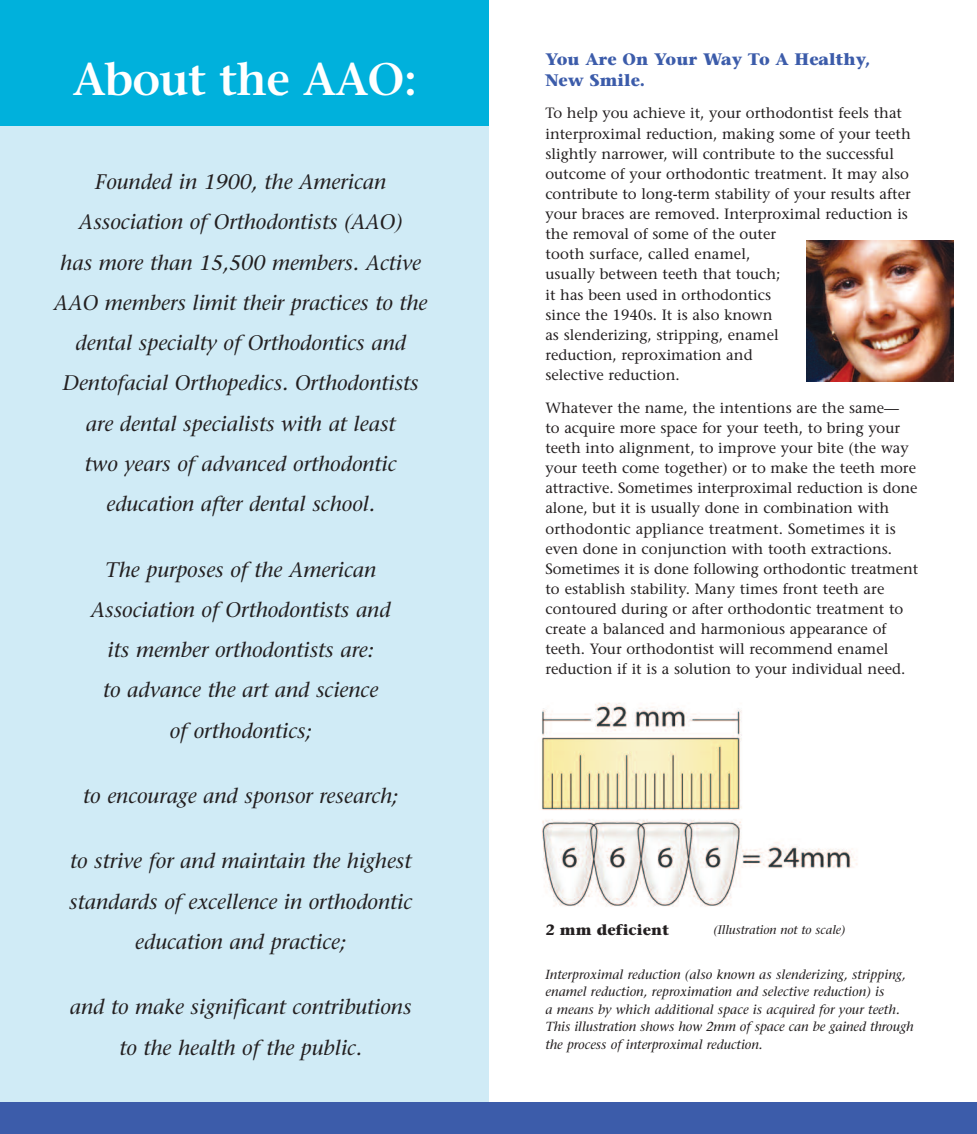
<style>
.page{position:relative;width:977px;height:1134px;background:#fff}
.page>*{position:absolute;margin:0;border:0;box-sizing:border-box;transform-origin:0 0}
.t1{font:600 45.5px "Stone Serif";letter-spacing:-.02em;color:#fff}
.t2{font:italic 21px/40.2px "Stone Serif";color:#231f20;text-align:center}
.t3{font:700 16.62px/21px "Stone Serif";color:#3c5caa}
.t4{font:14.88px/20.1px "Stone Serif";color:#231f20}
.t5{font:700 14.88px "Stone Serif";color:#231f20}
.t6{font:italic 13.12px/17.5px "Stone Serif";letter-spacing:.005em;color:#231f20}
.t7{font:italic 12.25px "Stone Serif";color:#231f20}
</style>
<div class="page">
<div style="left:0;top:126px;width:488px;height:976px;background:#d0ebf6"></div>
<div style="left:0;top:0;width:488px;height:126px;background:#00b1dc"></div>
<img style="left:541px;top:702px;width:317px;height:205px">
<img style="left:806px;top:241px;width:147px;height:141px">
<div style="left:0;top:1102px;width:488px;height:32px;background:#3c5caa"></div>
<div style="left:488px;top:1102px;width:488px;height:32px;background:#3c5caa"></div>
<h1 class="t1" style="left:73px;top:61px;width:346px">About the AAO:</h1>
<p class="t2" style="left:54px;top:164px;width:375px">Founded in 1900, the American Association of Orthodontists (AAO)<br>has more than 15,500 members. Active AAO members limit their practices to the dental specialty of Orthodontics and Dentofacial Orthopedics. Orthodontists are dental specialists with at least<br>two years of advanced orthodontic education after dental school.</p>
<h2 class="t2" style="left:91px;top:551px;width:301px">The purposes of the American<br>Association of Orthodontists and its member orthodontists are:<br>to advance the art and science<br>of orthodontics;</h2>
<h2 class="t2" style="left:83px;top:778px;width:316px">to encourage and sponsor research;</h2>
<h2 class="t2" style="left:69px;top:843px;width:344px">to strive for and maintain the highest standards of excellence in orthodontic education and practice;</h2>
<h2 class="t2" style="left:70px;top:989px;width:343px">and to make significant contributions to the health of the public.</h2>
<p class="t3" style="left:545px;top:50px;width:326px">You Are On Your Way To A Healthy,<br>New Smile.</p>
<p class="t4" style="left:545px;top:105px;width:367px">To help you achieve it, your orthodontist feels that interproximal reduction, making some of your teeth slightly narrower, will contribute to the successful outcome of your orthodontic treatment. It may also contribute to long-term stability of your results after your braces are removed. Interproximal reduction is the removal of some of the outer<br>tooth surface, called enamel,<br>usually between teeth that touch;<br>it has been used in orthodontics<br>since the 1940s. It is also known<br>as slenderizing, stripping, enamel<br>reduction, reproximation and<br>selective reduction.</p>
<p class="t4" style="left:545px;top:399px;width:374px">Whatever the name, the intentions are the same—<br>to acquire more space for your teeth, to bring your teeth into alignment, to improve your bite (the way your teeth come together) or to make the teeth more attractive. Sometimes interproximal reduction is done alone, but it is usually done in combination with orthodontic appliance treatment. Sometimes it is even done in conjunction with tooth extractions.<br>Sometimes it is done following orthodontic treatment to establish stability. Many times front teeth are contoured during or after orthodontic treatment to create a balanced and harmonious appearance of teeth. Your orthodontist will recommend enamel reduction if it is a solution to your individual need.</p>
<p class="t5" style="left:545px;top:924px;width:125px">2 mm deficient</p>
<p class="t7" style="left:713px;top:925px;width:133px">(Illustration not to scale)</p>
<p class="t6" style="left:545px;top:967px;width:369px">Interproximal reduction (also known as slenderizing, stripping, enamel reduction, reproximation and selective reduction) is<br>a means by which additional space is acquired for your teeth.<br>This illustration shows how 2mm of space can be gained through the process of interproximal reduction.</p>
</div>
